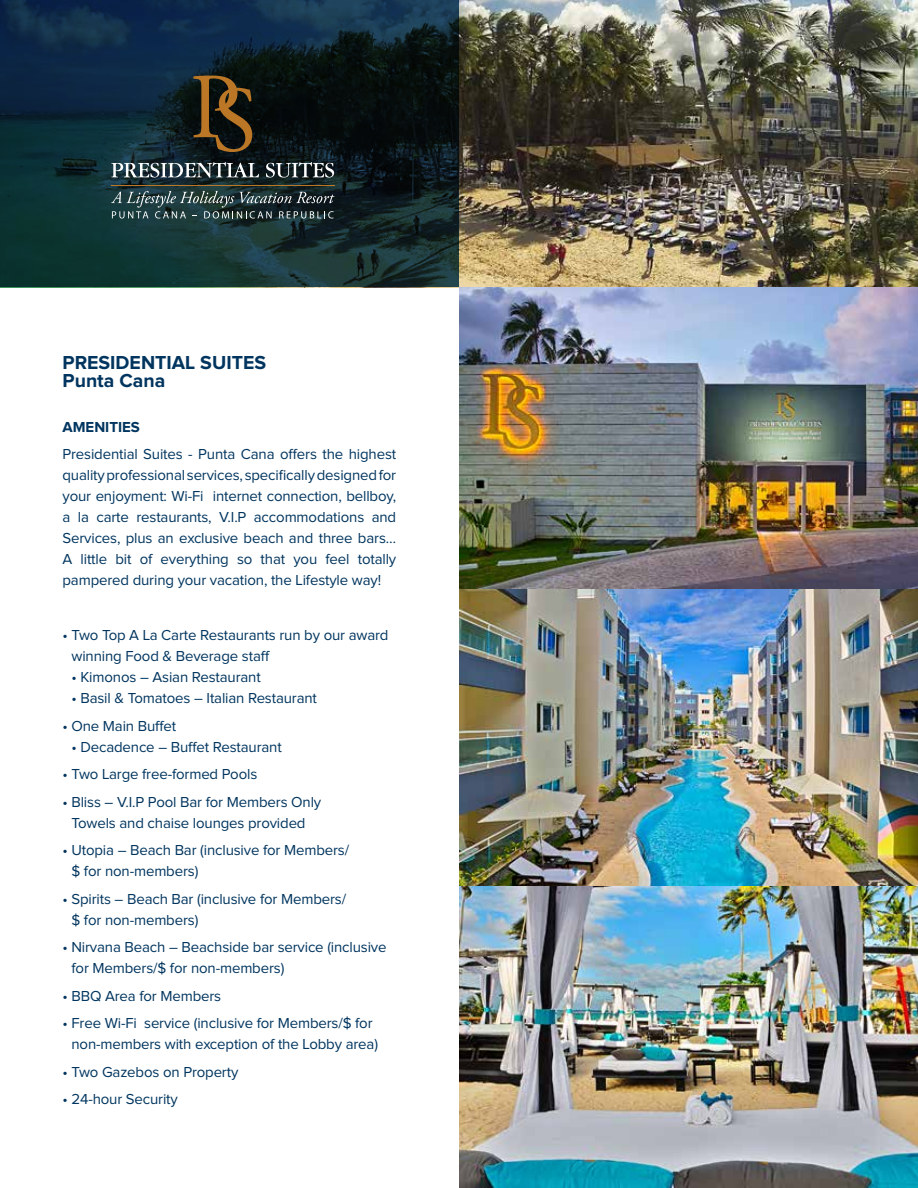
<style>
.page{position:relative;width:918px;height:1188px;background:#fff}
.page>*{position:absolute;margin:0;border:0;box-sizing:border-box;transform-origin:0 0}
.t1{font:700 19.5px/18px "Proxima Nova";color:#00355f}
.t2{font:15px/21px "Proxima Nova";letter-spacing:-.01em;color:#00355f}
.t3{font:700 15px "Proxima Nova";color:#00355f}
</style>
<div class="page">
<img style="left:0;top:0;width:918px;height:288px">
<svg style="left:0;top:0;width:459px;height:287px;background:#0f2730"></svg>
<img style="left:459px;top:588px;width:459px;height:600px">
<svg style="left:111px;top:162px;width:148px;height:16px"></svg>
<svg style="left:266px;top:162px;width:68px;height:16px"></svg>
<svg style="left:193px;top:76px;width:59px;height:76px;background:#443216"></svg>
<hr style="left:111px;top:185px;width:223px;height:1px;background:#bb7726">
<svg style="left:111px;top:191px;width:223px;height:28px;background:#394d4f"></svg>
<img style="left:459px;top:288px;width:459px;height:300px">
<h1 class="t1" style="left:63px;top:354px;width:205px">PRESIDENTIAL SUITES<br>Punta Cana</h1>
<p class="t3" style="left:63px;top:418px;width:79px">AMENITIES</p>
<p class="t2" style="left:63px;top:445px;width:335px;text-align:justify">Presidential Suites - Punta Cana offers the highest quality professional services, specifically designed for your enjoyment: Wi-Fi internet connection, bellboy, a la carte restaurants, V.I.P accommodations and Services, plus an exclusive beach and three bars… A little bit of everything so that you feel totally pampered during your vacation, the Lifestyle way!</p>
<p class="t2" style="left:71px;top:626px;width:319px;text-indent:-9px">• Two Top A La Carte Restaurants run by our award winning Food &amp; Beverage staff</p>
<p class="t2" style="left:71px;top:668px;width:191px">• Kimonos – Asian Restaurant</p>
<p class="t2" style="left:71px;top:689px;width:247px">• Basil &amp; Tomatoes – Italian Restaurant</p>
<p class="t2" style="left:63px;top:716px;width:115px">• One Main Buffet</p>
<p class="t2" style="left:71px;top:737px;width:212px">• Decadence – Buffet Restaurant</p>
<p class="t2" style="left:63px;top:765px;width:196px">• Two Large free-formed Pools</p>
<p class="t2" style="left:63px;top:792px;width:260px;text-align:center">• Bliss – V.I.P Pool Bar for Members Only<br>Towels and chaise lounges provided</p>
<p class="t2" style="left:71px;top:840px;width:279px;text-indent:-9px">• Utopia – Beach Bar (inclusive for Members/ $ for non-members)</p>
<p class="t2" style="left:71px;top:889px;width:276px;text-indent:-9px">• Spirits – Beach Bar (inclusive for Members/ $ for non-members)</p>
<p class="t2" style="left:71px;top:937px;width:317px;text-indent:-9px">• Nirvana Beach – Beachside bar service (inclusive for Members/$ for non-members)</p>
<p class="t2" style="left:63px;top:986px;width:160px">• BBQ Area for Members</p>
<p class="t2" style="left:63px;top:1013px;width:317px;text-align:center">• Free Wi-Fi service (inclusive for Members/$ for non-members with exception of the Lobby area)</p>
<p class="t2" style="left:63px;top:1062px;width:177px">• Two Gazebos on Property</p>
<p class="t2" style="left:63px;top:1089px;width:117px">• 24-hour Security</p>
</div>
